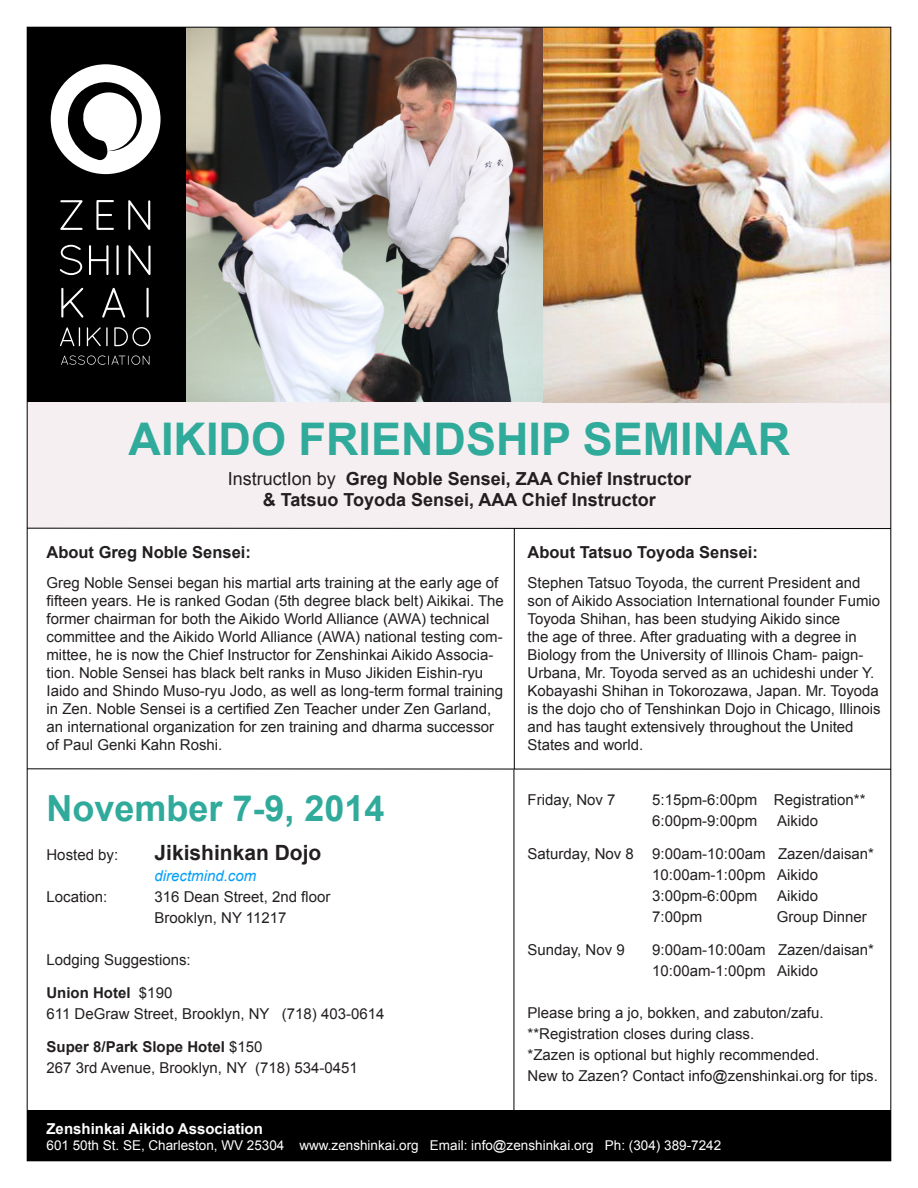
<style>
.page{position:relative;width:918px;height:1188px;background:#fff}
.page>*{position:absolute;margin:0;border:0;box-sizing:border-box;transform-origin:0 0}
.t1{font:700 45px "Arial";color:#2faa9b}
.t2{font:700 36px "Arial";color:#2faa9b}
.t3{font:700 21px "Arial";color:#231f20}
.t4{font:700 18px "Arial";color:#231f20}
.t5{font:700 16.5px "Arial";color:#231f20}
.t6{font:15px/18px "Arial";color:#231f20}
.t7{font:700 15px "Arial";color:#231f20}
.t8{font:700 15px "Arial";color:#fff}
.t9{font:italic 15px "Arial";color:#009df9}
.t10{font:13.5px "Arial";color:#fff}
.s1{font-weight:400}
</style>
<div class="page">
<div style="left:28px;top:402px;width:863px;height:126px;background:#f5eff1"></div>
<img style="left:186px;top:29px;width:703px;height:373px">
<div style="left:27px;top:27px;width:159px;height:375px;background:#000"></div>
<div style="left:28px;top:1111px;width:863px;height:50px;background:#000"></div>
<hr style="left:514px;top:770px;width:1px;height:340px;background:#000">
<svg style="left:60px;top:200px;width:23px;height:30px"></svg>
<svg style="left:96px;top:200px;width:18px;height:30px"></svg>
<svg style="left:128px;top:200px;width:22px;height:30px"></svg>
<svg style="left:60px;top:245px;width:22px;height:30px"></svg>
<svg style="left:89px;top:245px;width:20px;height:30px"></svg>
<hr style="left:117px;top:245px;width:2px;height:30px;background:#fff">
<svg style="left:128px;top:245px;width:23px;height:30px"></svg>
<svg style="left:61px;top:288px;width:23px;height:30px"></svg>
<svg style="left:102px;top:288px;width:23px;height:30px"></svg>
<hr style="left:147px;top:288px;width:2px;height:30px;background:#fff">
<svg style="left:61px;top:355px;width:88px;height:10px"></svg>
<svg style="left:60px;top:327px;width:20px;height:19px"></svg>
<svg style="left:87px;top:327px;width:21px;height:19px"></svg>
<svg style="left:114px;top:327px;width:37px;height:19px"></svg>
<svg style="left:51px;top:64px;width:110px;height:110px"></svg>
<hr style="left:27px;top:528px;width:864px;height:1px;background:#000">
<hr style="left:514px;top:528px;width:1px;height:241px;background:#000">
<hr style="left:27px;top:769px;width:864px;height:1px;background:#000">
<p class="t1" style="left:129px;top:410px;width:663px">AIKIDO FRIENDSHIP SEMINAR</p>
<p class="t4" style="left:228px;top:467px;width:465px"><span class="s1">InstructIon by</span> Greg Noble Sensei, ZAA Chief Instructor</p>
<p class="t4" style="left:263px;top:488px;width:395px">&amp; Tatsuo Toyoda Sensei, AAA Chief Instructor</p>
<p class="t5" style="left:46px;top:541px;width:206px">About Greg Noble Sensei:</p>
<p class="t6" style="left:46px;top:574px;width:459px">Greg Noble Sensei began his martial arts training at the early age of fifteen years. He is ranked Godan (5th degree black belt) Aikikai. The former chairman for both the Aikido World Alliance (AWA) technical committee and the Aikido World Alliance (AWA) national testing com&shy;mittee, he is now the Chief Instructor for Zenshinkai Aikido Associa&shy;tion. Noble Sensei has black belt ranks in Muso Jikiden Eishin-ryu Iaido and Shindo Muso-ryu Jodo, as well as long-term formal training in Zen. Noble Sensei is a certified Zen Teacher under Zen Garland, an international organization for zen training and dharma successor of Paul Genki Kahn Roshi.</p>
<p class="t5" style="left:528px;top:541px;width:232px">About Tatsuo Toyoda Sensei:</p>
<p class="t6" style="left:528px;top:574px;width:355px">Stephen Tatsuo Toyoda, the current President and son of Aikido Association International founder Fumio Toyoda Shihan, has been studying Aikido since<br>the age of three. After graduating with a degree in Biology from the University of Illinois Cham- paign-Urbana, Mr. Toyoda served as an uchideshi under Y.<br>Kobayashi Shihan in Tokorozawa, Japan. Mr. Toyoda is the dojo cho of Tenshinkan Dojo in Chicago, Illinois and has taught extensively throughout the United States and world.</p>
<p class="t2" style="left:46px;top:785px;width:340px">November 7-9, 2014</p>
<p class="t6" style="left:46px;top:846px;width:73px">Hosted by:</p>
<p class="t3" style="left:154px;top:839px;width:168px">Jikishinkan Dojo</p>
<p class="t9" style="left:154px;top:866px;width:103px">directmind.com</p>
<p class="t6" style="left:46px;top:888px;width:62px">Location:</p>
<p class="t6" style="left:154px;top:888px;width:177px">316 Dean Street, 2nd floor</p>
<p class="t6" style="left:154px;top:909px;width:134px">Brooklyn, NY 11217</p>
<p class="t6" style="left:46px;top:951px;width:146px">Lodging Suggestions:</p>
<p class="t7" style="left:46px;top:983px;width:127px">Union Hotel <span class="s1">$190</span></p>
<p class="t6" style="left:46px;top:1005px;width:339px">611 DeGraw Street, Brooklyn, NY (718) 403-0614</p>
<p class="t7" style="left:46px;top:1037px;width:217px">Super 8/Park Slope Hotel <span class="s1">$150</span></p>
<p class="t6" style="left:46px;top:1059px;width:313px">267 3rd Avenue, Brooklyn, NY (718) 534-0451</p>
<p class="t6" style="left:528px;top:791px;width:90px">Friday, Nov 7</p>
<p class="t6" style="left:652px;top:791px;width:215px">5:15pm-6:00pm Registration**</p>
<p class="t6" style="left:652px;top:812px;width:107px">6:00pm-9:00pm</p>
<p class="t6" style="left:777px;top:812px;width:42px">Aikido</p>
<p class="t6" style="left:528px;top:845px;width:348px">Saturday, Nov 8 9:00am-10:00am Zazen/daisan*</p>
<p class="t6" style="left:652px;top:866px;width:167px">10:00am-1:00pm Aikido</p>
<p class="t6" style="left:652px;top:887px;width:107px">3:00pm-6:00pm</p>
<p class="t6" style="left:777px;top:887px;width:42px">Aikido</p>
<p class="t6" style="left:652px;top:908px;width:52px">7:00pm</p>
<p class="t6" style="left:777px;top:908px;width:92px">Group Dinner</p>
<p class="t6" style="left:528px;top:941px;width:99px">Sunday, Nov 9</p>
<p class="t6" style="left:652px;top:941px;width:223px">9:00am-10:00am Zazen/daisan*</p>
<p class="t6" style="left:652px;top:962px;width:167px">10:00am-1:00pm Aikido</p>
<p class="t6" style="left:528px;top:1004px;width:298px">Please bring a jo, bokken, and zabuton/zafu.</p>
<p class="t6" style="left:528px;top:1025px;width:228px">**Registration closes during class.</p>
<p class="t6" style="left:528px;top:1046px;width:293px">*Zazen is optional but highly recommended.</p>
<p class="t6" style="left:528px;top:1067px;width:352px">New to Zazen? Contact info@zenshinkai.org for tips.</p>
<p class="t8" style="left:46px;top:1118px;width:218px">Zenshinkai Aikido Association</p>
<p class="t10" style="left:46px;top:1136px;width:676px">601 50th St. SE, Charleston, WV 25304 www.zenshinkai.org Email: info@zenshinkai.org Ph: (304) 389-7242</p>
</div>
